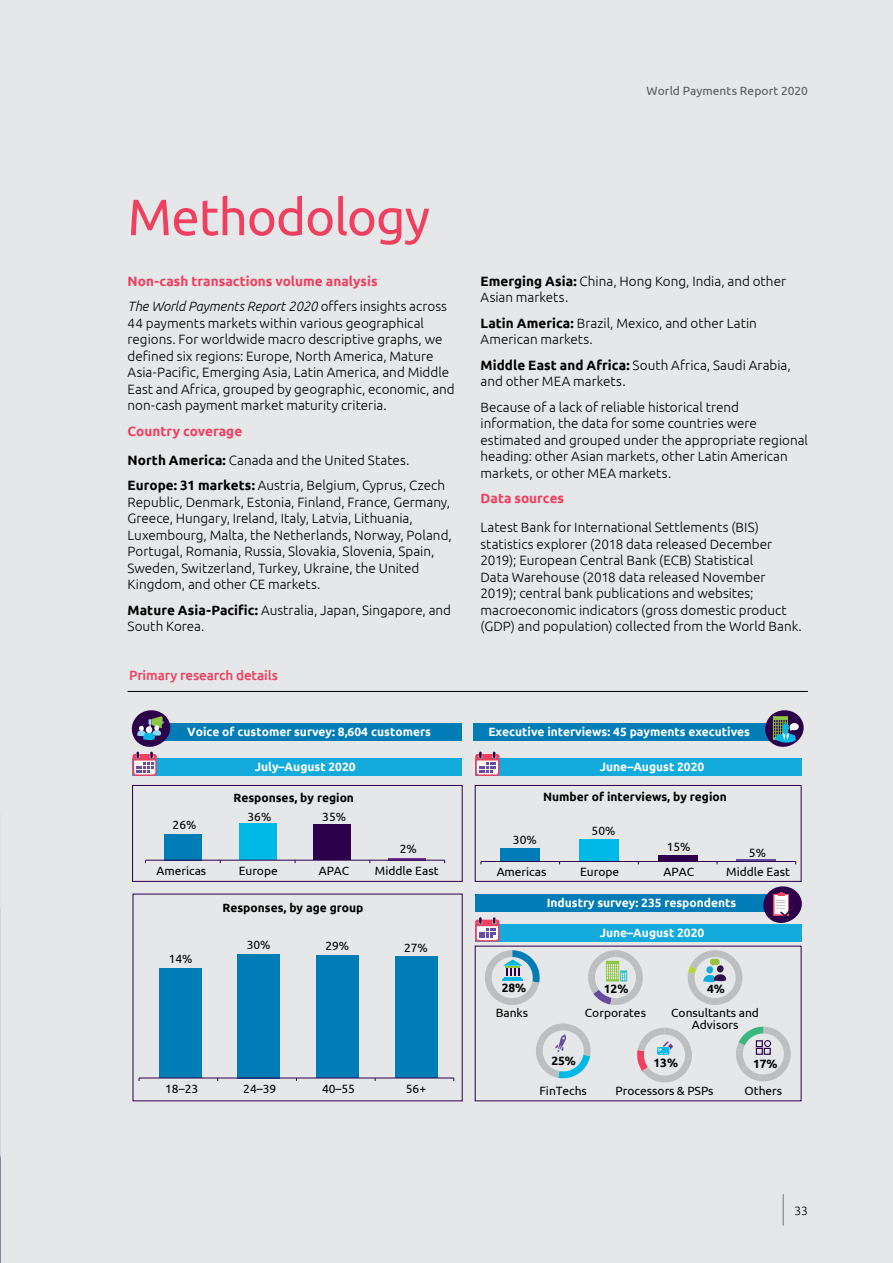
<style>
.page{position:relative;width:893px;height:1263px;background:#e6e7e8}
.page>*{position:absolute;margin:0;border:0;box-sizing:border-box;transform-origin:0 0}
.t1{font:51px "Ubuntu";letter-spacing:-.02em;color:#ef4060}
.t2{font:300 13.5px/16.5px "Ubuntu";color:#000}
.t3{font:700 13.5px/25.5px "Ubuntu";letter-spacing:.005em;color:#ef4060}
.t4{font:500 13.5px "Ubuntu";letter-spacing:-.01em;color:#ef4060}
.t5{font:12px/11.6px "Ubuntu";color:#000;text-align:center}
.t6{font:700 12px "Ubuntu";color:#fff}
.t7{font:700 12px "Ubuntu";color:#000}
.t8{font:12px "Ubuntu";letter-spacing:.005em;color:#58595b}
.t9{font:300 12px "Ubuntu";color:#000}
.s1{font-weight:300;font-style:italic;color:#000}
.s2{font-weight:300;color:#000}
.s3{font-weight:700;color:#ef4060}
.s4{font-weight:700}
</style>
<div class="page">
<hr style="left:128px;top:691px;width:680px;height:1px;background:#000">
<div style="left:133px;top:758px;width:329px;height:18px;background:#12abdb"></div>
<div style="left:475px;top:758px;width:327px;height:18px;background:#12abdb"></div>
<svg style="left:475px;top:752px;width:24px;height:24px"></svg>
<div style="left:142px;top:724px;width:320px;height:17px;background:#007db7"></div>
<div style="left:475px;top:924px;width:327px;height:17px;background:#12abdb"></div>
<svg style="left:475px;top:917px;width:24px;height:24px"></svg>
<div style="left:474px;top:724px;width:311px;height:17px;background:#007db7"></div>
<div style="left:164px;top:834px;width:38px;height:26px;background:#007db7"></div>
<div style="left:239px;top:824px;width:37px;height:36px;background:#00b9e7"></div>
<div style="left:314px;top:825px;width:37px;height:35px;background:#2c004b"></div>
<hr style="left:389px;top:858px;width:37px;height:2px;background:#6e3694">
<hr style="left:145px;top:860px;width:300px;height:1px;background:#2c004b">
<div style="left:501px;top:848px;width:39px;height:13px;background:#007db7"></div>
<div style="left:579px;top:839px;width:40px;height:22px;background:#00b9e7"></div>
<div style="left:658px;top:855px;width:39px;height:6px;background:#2c004b"></div>
<hr style="left:737px;top:859px;width:39px;height:2px;background:#674da0">
<hr style="left:481px;top:861px;width:315px;height:1px;background:#2c004b">
<div style="left:132px;top:785px;width:331px;height:97px;border:1px solid #2c004b"></div>
<div style="left:475px;top:785px;width:326px;height:97px;border:1px solid #2c004b"></div>
<div style="left:159px;top:968px;width:43px;height:110px;background:#007db7"></div>
<div style="left:237px;top:954px;width:43px;height:124px;background:#007db7"></div>
<div style="left:316px;top:955px;width:43px;height:123px;background:#007db7"></div>
<div style="left:395px;top:957px;width:42px;height:121px;background:#007db7"></div>
<hr style="left:139px;top:1078px;width:315px;height:1px;background:#2c004b">
<svg style="left:131px;top:710px;width:42px;height:66px"></svg>
<div style="left:146px;top:726px;width:6px;height:7px;background:#fff;border-radius:50%"></div>
<svg style="left:763px;top:710px;width:41px;height:37px"></svg>
<div style="left:475px;top:894px;width:315px;height:18px;background:#007db7"></div>
<svg style="left:485px;top:950px;width:55px;height:55px"></svg>
<svg style="left:588px;top:950px;width:55px;height:55px"></svg>
<svg style="left:688px;top:950px;width:54px;height:55px"></svg>
<svg style="left:736px;top:1026px;width:55px;height:56px"></svg>
<svg style="left:763px;top:886px;width:39px;height:37px"></svg>
<svg style="left:536px;top:1023px;width:55px;height:56px"></svg>
<div style="left:756px;top:1040px;width:7px;height:7px;border:1px solid #2c004b"></div>
<div style="left:756px;top:1048px;width:7px;height:7px;border:1px solid #2c004b"></div>
<div style="left:764px;top:1048px;width:7px;height:7px;border:1px solid #2c004b"></div>
<div style="left:764px;top:1040px;width:7px;height:7px;border:1px solid #2c004b;border-radius:50%"></div>
<svg style="left:637px;top:1028px;width:55px;height:55px"></svg>
<hr style="left:783px;top:1194px;width:1px;height:31px;background:#808285">
<svg style="left:0;top:908px;width:1px;height:355px"></svg>
<p class="t8" style="left:647px;top:84px;width:163px">World Payments Report 2020</p>
<h1 class="t1" style="left:128px;top:186px;width:304px">Methodology</h1>
<p class="t3" style="left:128px;top:268px;width:321px">Non-cash transactions volume analysis<br><span class="s1">The World Payments Report 2020</span> <span class="s2">offers insights across</span></p>
<p class="t2" style="left:128px;top:314px;width:329px">44 payments markets within various geographical regions. For worldwide macro descriptive graphs, we defined six regions: Europe, North America, Mature Asia-Pacific, Emerging Asia, Latin America, and Middle East and Africa, grouped by geographic, economic, and non-cash payment market maturity criteria.</p>
<p class="t2" style="left:128px;top:416px;width:283px;line-height:29.2px"><span class="s3">Country coverage<br></span><span class="s4">North America:</span> Canada and the United States.</p>
<p class="t2" style="left:128px;top:477px;width:326px"><span class="s4">Europe: 31 markets:</span> Austria, Belgium, Cyprus, Czech Republic, Denmark, Estonia, Finland, France, Germany, Greece, Hungary, Ireland, Italy, Latvia, Lithuania, Luxembourg, Malta, the Netherlands, Norway, Poland, Portugal, Romania, Russia, Slovakia, Slovenia, Spain, Sweden, Switzerland, Turkey, Ukraine, the United Kingdom, and other CE markets.</p>
<p class="t2" style="left:128px;top:601px;width:325px"><span class="s4">Mature Asia-Pacific:</span> Australia, Japan, Singapore, and<br>South Korea.</p>
<p class="t4" style="left:129px;top:667px;width:150px">Primary research details</p>
<p class="t2" style="left:480px;top:272px;width:307px"><span class="s4">Emerging Asia:</span> China, Hong Kong, India, and other<br>Asian markets.</p>
<p class="t2" style="left:480px;top:314px;width:278px"><span class="s4">Latin America:</span> Brazil, Mexico, and other Latin<br>American markets.</p>
<p class="t2" style="left:480px;top:356px;width:312px"><span class="s4">Middle East and Africa:</span> South Africa, Saudi Arabia, and other MEA markets.</p>
<p class="t2" style="left:480px;top:398px;width:329px">Because of a lack of reliable historical trend information, the data for some countries were estimated and grouped under the appropriate regional heading: other Asian markets, other Latin American markets, or other MEA markets.</p>
<p class="t3" style="left:480px;top:485px;width:85px">Data sources</p>
<p class="t2" style="left:480px;top:519px;width:323px">Latest Bank for International Settlements (BIS) statistics explorer (2018 data released December 2019); European Central Bank (ECB) Statistical<br>Data Warehouse (2018 data released November 2019); central bank publications and websites; macroeconomic indicators (gross domestic product (GDP) and population) collected from the World Bank.</p>
<p class="t6" style="left:187px;top:725px;width:245px">Voice of customer survey: 8,604 customers</p>
<p class="t6" style="left:255px;top:759px;width:102px">July–August 2020</p>
<p class="t6" style="left:600px;top:759px;width:106px">June–August 2020</p>
<p class="t6" style="left:488px;top:725px;width:263px">Executive interviews: 45 payments executives</p>
<p class="t5" style="left:173px;top:818px;width:25px">26%</p>
<p class="t7" style="left:233px;top:790px;width:122px">Responses, by region</p>
<p class="t7" style="left:543px;top:790px;width:185px">Number of interviews, by region</p>
<p class="t5" style="left:247px;top:811px;width:25px">36%</p>
<p class="t5" style="left:322px;top:811px;width:25px">35%</p>
<p class="t5" style="left:400px;top:843px;width:19px">2%</p>
<p class="t5" style="left:513px;top:833px;width:25px">30%</p>
<p class="t5" style="left:592px;top:825px;width:25px">50%</p>
<p class="t5" style="left:667px;top:841px;width:25px">15%</p>
<p class="t5" style="left:749px;top:846px;width:19px">5%</p>
<p class="t5" style="left:156px;top:864px;width:51px">Americas</p>
<p class="t5" style="left:239px;top:864px;width:41px">Europe</p>
<p class="t5" style="left:319px;top:864px;width:32px">APAC</p>
<p class="t5" style="left:375px;top:864px;width:65px">Middle East</p>
<p class="t5" style="left:497px;top:866px;width:51px">Americas</p>
<p class="t5" style="left:580px;top:866px;width:41px">Europe</p>
<p class="t5" style="left:663px;top:866px;width:32px">APAC</p>
<p class="t5" style="left:726px;top:866px;width:65px">Middle East</p>
<p class="t7" style="left:222px;top:900px;width:142px">Responses, by age group</p>
<p class="t6" style="left:547px;top:895px;width:191px">Industry survey: 235 respondents</p>
<p class="t5" style="left:169px;top:953px;width:25px">14%</p>
<p class="t5" style="left:247px;top:938px;width:25px">30%</p>
<p class="t5" style="left:325px;top:940px;width:25px">29%</p>
<p class="t5" style="left:404px;top:941px;width:25px">27%</p>
<p class="t5" style="left:165px;top:1082px;width:34px">18–23</p>
<p class="t5" style="left:243px;top:1082px;width:34px">24–39</p>
<p class="t5" style="left:322px;top:1082px;width:34px">40–55</p>
<p class="t5" style="left:406px;top:1082px;width:22px">56+</p>
<p class="t6" style="left:600px;top:925px;width:106px">June–August 2020</p>
<p class="t7" style="left:502px;top:981px;width:26px">28%</p>
<p class="t7" style="left:604px;top:981px;width:26px">12%</p>
<p class="t7" style="left:707px;top:982px;width:19px">4%</p>
<p class="t5" style="left:496px;top:1007px;width:34px">Banks</p>
<p class="t5" style="left:585px;top:1007px;width:63px">Corporates</p>
<p class="t5" style="left:671px;top:1007px;width:89px">Consultants and<br>Advisors</p>
<p class="t7" style="left:551px;top:1053px;width:26px">25%</p>
<p class="t5" style="left:539px;top:1085px;width:49px">FinTechs</p>
<p class="t5" style="left:615px;top:1085px;width:100px">Processors &amp; PSPs</p>
<p class="t7" style="left:653px;top:1056px;width:26px">13%</p>
<p class="t7" style="left:753px;top:1056px;width:26px">17%</p>
<p class="t5" style="left:744px;top:1085px;width:39px">Others</p>
<p class="t9" style="left:795px;top:1203px;width:15px">33</p>
</div>
